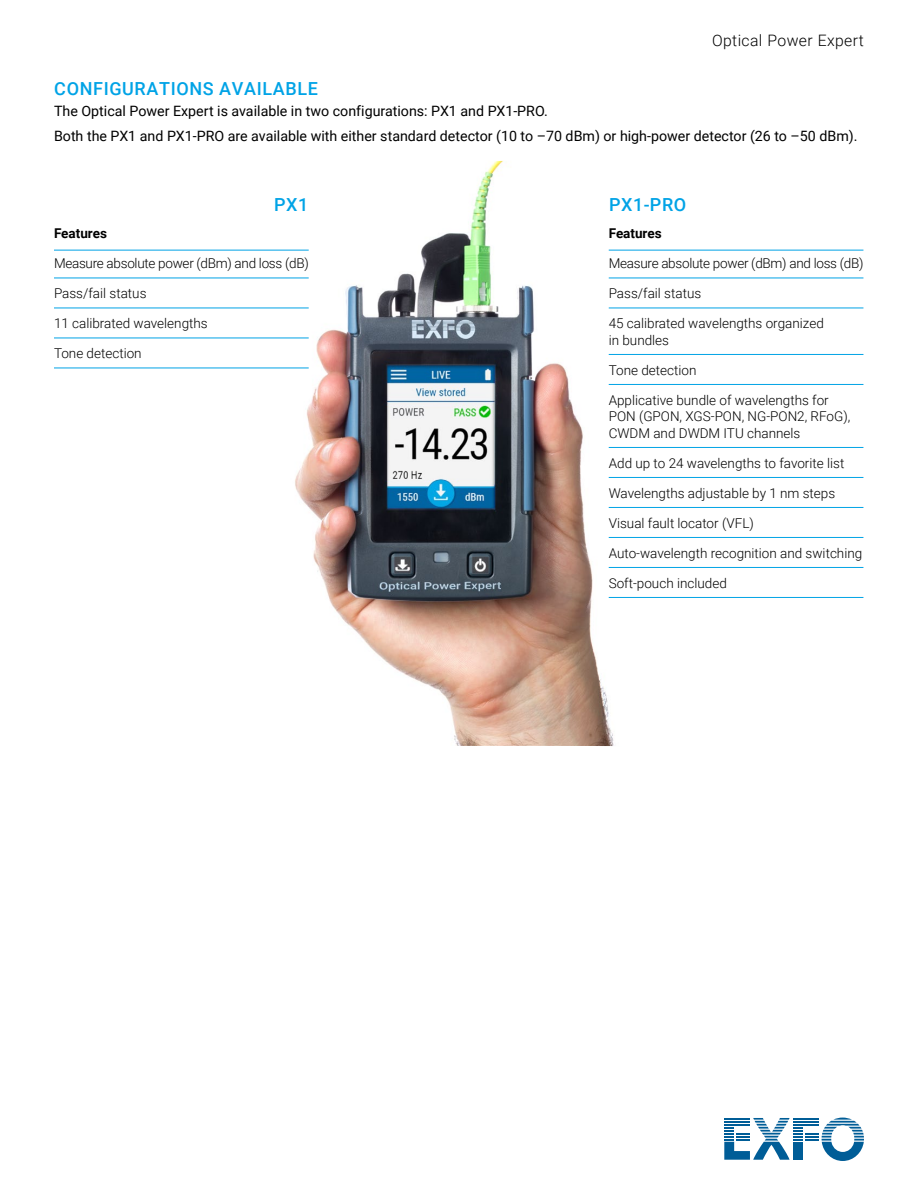
<style>
.page{position:relative;width:918px;height:1188px;background:#fff}
.page>*{position:absolute;margin:0;border:0;box-sizing:border-box;transform-origin:0 0}
.Titre{font:500 18px "Roboto";letter-spacing:.035em;color:#00a3e6}
.t1{font:300 15.75px "Roboto";letter-spacing:.025em;color:#000}
.Texte{font:14.25px "Roboto";color:#000}
.Key_-_Texte_filet{font:300 13.5px/16.5px "Roboto";color:#000}
.Key_-_Texte_filet-2{font:300 13.5px "Roboto";letter-spacing:-.02em;color:#000}
.Key_-_Texte_filet-3{font:700 13.5px "Roboto";color:#000}
</style>
<div class="page">
<svg style="left:724px;top:1118px;width:140px;height:43px"></svg>
<hr style="left:724px;top:1124px;width:26px;height:2px;background:#005d97">
<img style="left:269px;top:161px;width:355px;height:585px">
<hr style="left:54px;top:250px;width:255px;height:1px;background:#00a3e6">
<hr style="left:54px;top:278px;width:255px;height:1px;background:#00a3e6">
<hr style="left:54px;top:308px;width:255px;height:1px;background:#00a3e6">
<hr style="left:54px;top:338px;width:255px;height:1px;background:#00a3e6">
<hr style="left:54px;top:368px;width:255px;height:1px;background:#00a3e6">
<hr style="left:609px;top:250px;width:254px;height:1px;background:#00a3e6">
<hr style="left:609px;top:278px;width:254px;height:1px;background:#00a3e6">
<hr style="left:609px;top:308px;width:254px;height:1px;background:#00a3e6">
<hr style="left:609px;top:354px;width:254px;height:1px;background:#00a3e6">
<hr style="left:609px;top:384px;width:254px;height:1px;background:#00a3e6">
<hr style="left:609px;top:447px;width:254px;height:1px;background:#00a3e6">
<hr style="left:609px;top:477px;width:254px;height:1px;background:#00a3e6">
<hr style="left:609px;top:507px;width:254px;height:1px;background:#00a3e6">
<hr style="left:609px;top:537px;width:254px;height:1px;background:#00a3e6">
<hr style="left:609px;top:567px;width:254px;height:1px;background:#00a3e6">
<hr style="left:609px;top:597px;width:254px;height:1px;background:#00a3e6">
<p class="t1" style="left:712px;top:30px;width:153px">Optical Power Expert</p>
<p class="Titre" style="left:54px;top:75px;width:265px">CONFIGURATIONS AVAILABLE</p>
<p class="Texte" style="left:54px;top:101px;width:495px">The Optical Power Expert is available in two configurations: PX1 and PX1-PRO.</p>
<p class="Texte" style="left:54px;top:126px;width:805px">Both the PX1 and PX1-PRO are available with either standard detector (10 to –70 dBm) or high-power detector (26 to –50 dBm).</p>
<p class="Titre" style="left:274px;top:192px;width:36px">PX1</p>
<p class="Key_-_Texte_filet-3" style="left:54px;top:224px;width:54px">Features</p>
<p class="Key_-_Texte_filet-2" style="left:54px;top:254px;width:256px">Measure absolute power (dBm) and loss (dB)</p>
<p class="Key_-_Texte_filet" style="left:54px;top:285px;width:94px">Pass/fail status</p>
<p class="Key_-_Texte_filet" style="left:54px;top:315px;width:155px">11 calibrated wavelengths</p>
<p class="Key_-_Texte_filet" style="left:54px;top:345px;width:89px">Tone detection</p>
<p class="Titre" style="left:609px;top:192px;width:79px">PX1-PRO</p>
<p class="Key_-_Texte_filet-3" style="left:609px;top:224px;width:54px">Features</p>
<p class="Key_-_Texte_filet-2" style="left:609px;top:254px;width:256px">Measure absolute power (dBm) and loss (dB)</p>
<p class="Key_-_Texte_filet" style="left:609px;top:285px;width:94px">Pass/fail status</p>
<p class="Key_-_Texte_filet" style="left:609px;top:315px;width:217px">45 calibrated wavelengths organized in bundles</p>
<p class="Key_-_Texte_filet" style="left:609px;top:361px;width:89px">Tone detection</p>
<p class="Key_-_Texte_filet" style="left:609px;top:391px;width:243px">Applicative bundle of wavelengths for<br>PON (GPON, XGS-PON, NG-PON2, RFoG),<br>CWDM and DWDM ITU channels</p>
<p class="Key_-_Texte_filet" style="left:609px;top:454px;width:237px">Add up to 24 wavelengths to favorite list</p>
<p class="Key_-_Texte_filet" style="left:609px;top:484px;width:228px">Wavelengths adjustable by 1 nm steps</p>
<p class="Key_-_Texte_filet" style="left:609px;top:514px;width:147px">Visual fault locator (VFL)</p>
<p class="Key_-_Texte_filet" style="left:609px;top:544px;width:255px">Auto-wavelength recognition and switching</p>
<p class="Key_-_Texte_filet" style="left:609px;top:574px;width:120px">Soft-pouch included</p>
</div>
